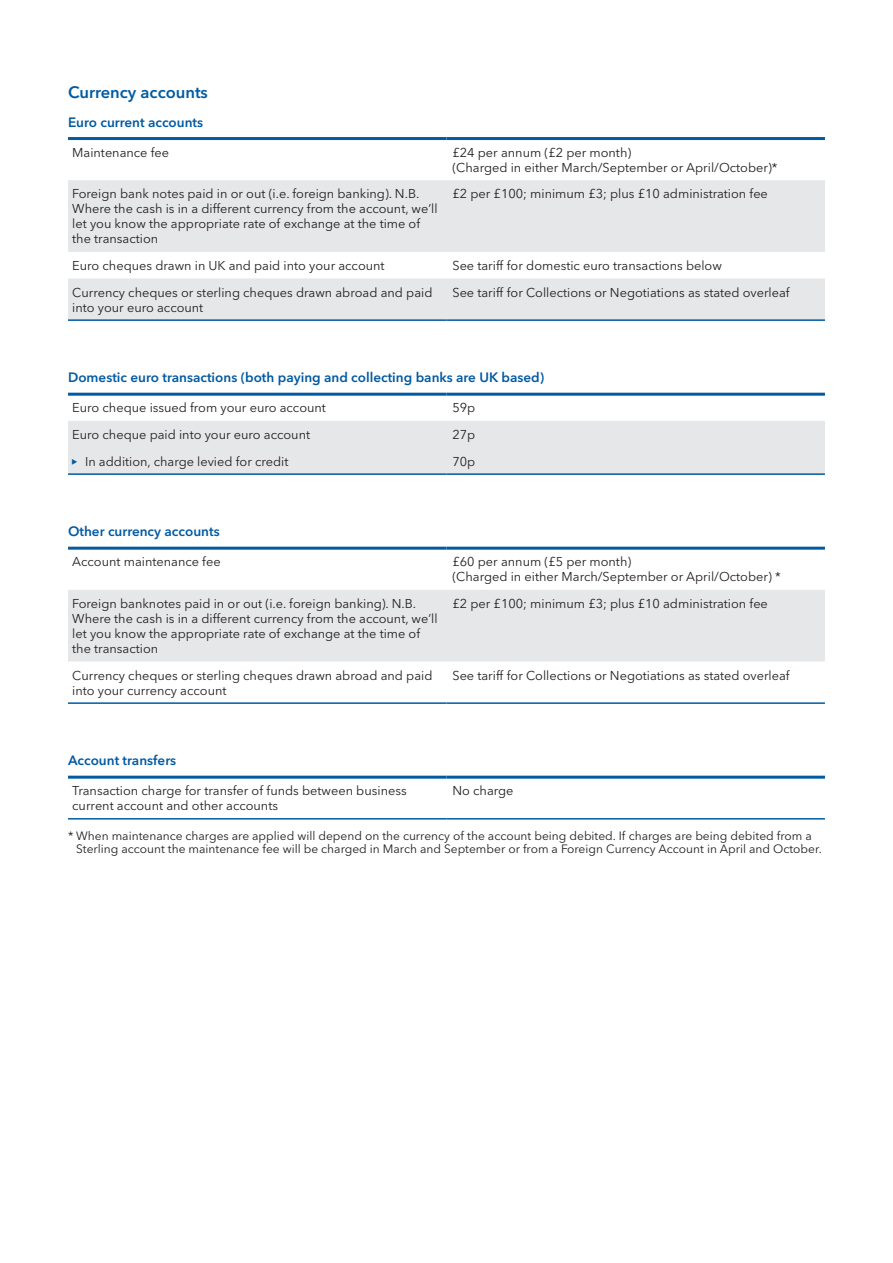
<style>
.page{position:relative;width:893px;height:1263px;background:#fff}
.page>*{position:absolute;margin:0;border:0;box-sizing:border-box;transform-origin:0 0}
.t1{font:600 16.5px "Avenir Next LT Pro";color:#015aa2}
.t2{font:600 13.5px "Avenir Next LT Pro";color:#015aa2}
.t3{font:12.75px/15px "Avenir Next LT Pro";color:#231f20}
.t4{font:12px/13.5px "Avenir Next LT Pro";color:#231f20}
.s1{font-family:"Bo S Icon Font";color:#015aa2}
</style>
<div class="page">
<svg style="left:68px;top:180px;width:757px;height:139px;fill:#e6e7e9"></svg>
<hr style="left:68px;top:137px;width:378px;height:3px;background:#015aa2">
<hr style="left:446px;top:137px;width:379px;height:3px;background:#015aa2">
<hr style="left:68px;top:319px;width:378px;height:2px;background:#015aa2">
<hr style="left:446px;top:319px;width:379px;height:2px;background:#015aa2">
<div style="left:68px;top:421px;width:757px;height:52px;background:#e6e7e9"></div>
<hr style="left:68px;top:393px;width:378px;height:3px;background:#015aa2">
<hr style="left:446px;top:393px;width:379px;height:3px;background:#015aa2">
<hr style="left:68px;top:473px;width:378px;height:2px;background:#015aa2">
<hr style="left:446px;top:473px;width:379px;height:2px;background:#015aa2">
<div style="left:68px;top:590px;width:757px;height:71px;background:#e6e7e9"></div>
<hr style="left:68px;top:547px;width:378px;height:3px;background:#015aa2">
<hr style="left:446px;top:547px;width:379px;height:3px;background:#015aa2">
<hr style="left:68px;top:702px;width:378px;height:2px;background:#015aa2">
<hr style="left:446px;top:702px;width:379px;height:2px;background:#015aa2">
<hr style="left:68px;top:776px;width:378px;height:3px;background:#015aa2">
<hr style="left:446px;top:776px;width:379px;height:3px;background:#015aa2">
<hr style="left:68px;top:818px;width:378px;height:1px;background:#015aa2">
<hr style="left:446px;top:818px;width:379px;height:1px;background:#015aa2">
<p class="t1" style="left:68px;top:82px;width:141px">Currency accounts</p>
<p class="t2" style="left:68px;top:114px;width:137px">Euro current accounts</p>
<p class="t3" style="left:72px;top:145px;width:98px">Maintenance fee</p>
<p class="t3" style="left:452px;top:145px;width:327px">£24 per annum (£2 per month)<br>(Charged in either March/September or April/October)*</p>
<p class="t3" style="left:72px;top:186px;width:367px">Foreign bank notes paid in or out (i.e. foreign banking). N.B.<br>Where the cash is in a different currency from the account, we’ll let you know the appropriate rate of exchange at the time of the transaction</p>
<p class="t3" style="left:452px;top:186px;width:317px">£2 per £100; minimum £3; plus £10 administration fee</p>
<p class="t3" style="left:72px;top:258px;width:314px">Euro cheques drawn in UK and paid into your account</p>
<p class="t3" style="left:452px;top:258px;width:271px">See tariff for domestic euro transactions below</p>
<p class="t3" style="left:72px;top:285px;width:362px">Currency cheques or sterling cheques drawn abroad and paid into your euro account</p>
<p class="t3" style="left:452px;top:285px;width:339px">See tariff for Collections or Negotiations as stated overleaf</p>
<p class="t2" style="left:68px;top:369px;width:478px">Domestic euro transactions (both paying and collecting banks are UK based)</p>
<p class="t3" style="left:72px;top:400px;width:255px">Euro cheque issued from your euro account</p>
<p class="t3" style="left:452px;top:400px;width:24px">59p</p>
<p class="t3" style="left:72px;top:427px;width:239px">Euro cheque paid into your euro account</p>
<p class="t3" style="left:452px;top:427px;width:24px">27p</p>
<p class="t3" style="left:72px;top:454px;width:218px"><span class="s1">Ċ</span> In addition, charge levied for credit</p>
<p class="t3" style="left:452px;top:454px;width:24px">70p</p>
<p class="t2" style="left:68px;top:523px;width:153px">Other currency accounts</p>
<p class="t3" style="left:72px;top:554px;width:150px">Account maintenance fee</p>
<p class="t3" style="left:452px;top:554px;width:330px">£60 per annum (£5 per month)<br>(Charged in either March/September or April/October) *</p>
<p class="t3" style="left:72px;top:596px;width:367px">Foreign banknotes paid in or out (i.e. foreign banking). N.B.<br>Where the cash is in a different currency from the account, we’ll let you know the appropriate rate of exchange at the time of the transaction</p>
<p class="t3" style="left:452px;top:596px;width:317px">£2 per £100; minimum £3; plus £10 administration fee</p>
<p class="t3" style="left:72px;top:668px;width:362px">Currency cheques or sterling cheques drawn abroad and paid into your currency account</p>
<p class="t3" style="left:452px;top:668px;width:339px">See tariff for Collections or Negotiations as stated overleaf</p>
<p class="t2" style="left:68px;top:752px;width:110px">Account transfers</p>
<p class="t3" style="left:72px;top:783px;width:336px">Transaction charge for transfer of funds between business current account and other accounts</p>
<p class="t3" style="left:452px;top:783px;width:63px">No charge</p>
<p class="t4" style="left:76px;top:829px;width:747px;text-indent:-8px">* When maintenance charges are applied will depend on the currency of the account being debited. If charges are being debited from a<br>Sterling account the maintenance fee will be charged in March and September or from a Foreign Currency Account in April and October.</p>
</div>
